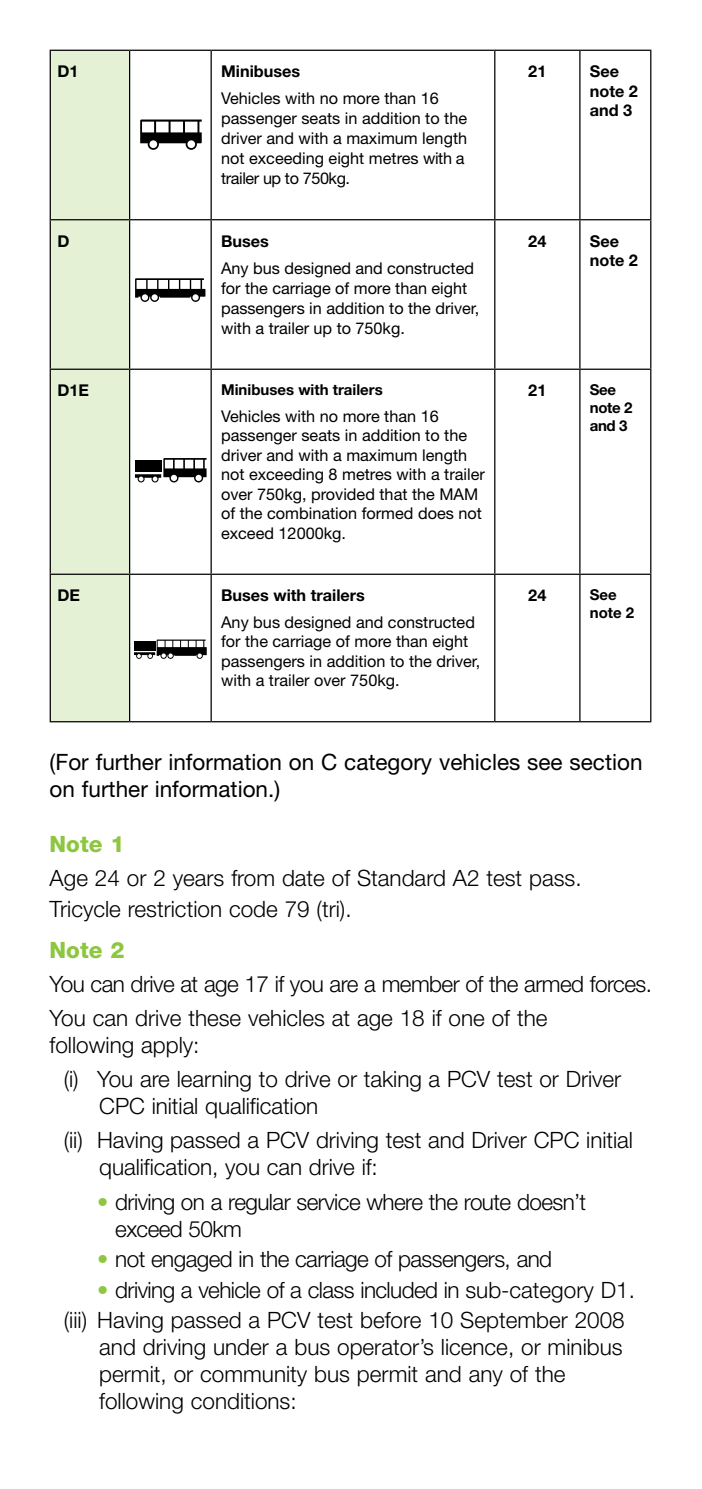
<style>
.page{position:relative;width:702px;height:1489px;background:#fff}
.page>*{position:absolute;margin:0;border:0;box-sizing:border-box;transform-origin:0 0}
.t1{font:300 22.5px/30.5px "Helvetica Neue";letter-spacing:-.005em;color:#000}
.t2{font:300 22.5px/34px "Helvetica Neue";letter-spacing:-.025em;color:#000}
.t3{font:22.5px/27px "Helvetica Neue";color:#000}
.t4{font:800 22.5px "Helvetica Neue";color:#8dc63f}
.t5{font:16.25px/19.5px "Helvetica Neue";color:#000}
.t6{font:700 16.25px/19.5px "Helvetica Neue";color:#000}
.t7{font:700 15px/18px "Helvetica Neue";color:#000}
.t8{font:700 15px/18px "Helvetica Neue";letter-spacing:-.025em;color:#000}
.s1{color:#8dc63f}
</style>
<div class="page">
<div style="left:51px;top:51px;width:78px;height:670px;background:#e5f1d4"></div>
<svg style="left:130px;top:51px;width:520px;height:670px"></svg>
<hr style="left:50px;top:50px;width:80px;height:1px;background:#000">
<hr style="left:50px;top:51px;width:1px;height:168px;background:#000">
<hr style="left:130px;top:50px;width:81px;height:1px;background:#000">
<hr style="left:129px;top:51px;width:1px;height:168px;background:#000">
<hr style="left:211px;top:50px;width:284px;height:1px;background:#000">
<hr style="left:210px;top:51px;width:2px;height:168px;background:#000">
<hr style="left:495px;top:50px;width:85px;height:1px;background:#000">
<hr style="left:494px;top:51px;width:1px;height:168px;background:#000">
<hr style="left:580px;top:50px;width:71px;height:1px;background:#000">
<hr style="left:579px;top:51px;width:1px;height:168px;background:#000">
<hr style="left:650px;top:51px;width:1px;height:168px;background:#000">
<hr style="left:50px;top:219px;width:80px;height:1px;background:#000">
<hr style="left:50px;top:220px;width:1px;height:148px;background:#000">
<hr style="left:130px;top:219px;width:81px;height:1px;background:#000">
<hr style="left:129px;top:220px;width:1px;height:148px;background:#000">
<hr style="left:211px;top:219px;width:284px;height:1px;background:#000">
<hr style="left:210px;top:220px;width:2px;height:148px;background:#000">
<hr style="left:495px;top:219px;width:85px;height:1px;background:#000">
<hr style="left:494px;top:220px;width:1px;height:148px;background:#000">
<hr style="left:580px;top:219px;width:71px;height:1px;background:#000">
<hr style="left:579px;top:220px;width:1px;height:148px;background:#000">
<hr style="left:650px;top:220px;width:1px;height:148px;background:#000">
<hr style="left:50px;top:368px;width:80px;height:2px;background:#000">
<hr style="left:50px;top:370px;width:1px;height:203px;background:#000">
<hr style="left:130px;top:368px;width:81px;height:2px;background:#000">
<hr style="left:129px;top:370px;width:1px;height:203px;background:#000">
<hr style="left:211px;top:368px;width:284px;height:2px;background:#000">
<hr style="left:210px;top:370px;width:2px;height:203px;background:#000">
<hr style="left:495px;top:368px;width:85px;height:2px;background:#000">
<hr style="left:494px;top:370px;width:1px;height:203px;background:#000">
<hr style="left:580px;top:368px;width:71px;height:2px;background:#000">
<hr style="left:579px;top:370px;width:1px;height:203px;background:#000">
<hr style="left:650px;top:370px;width:1px;height:203px;background:#000">
<hr style="left:50px;top:573px;width:80px;height:2px;background:#000">
<hr style="left:50px;top:575px;width:1px;height:146px;background:#000">
<hr style="left:130px;top:573px;width:81px;height:2px;background:#000">
<hr style="left:129px;top:575px;width:1px;height:146px;background:#000">
<hr style="left:211px;top:573px;width:284px;height:2px;background:#000">
<hr style="left:210px;top:575px;width:2px;height:146px;background:#000">
<hr style="left:495px;top:573px;width:85px;height:2px;background:#000">
<hr style="left:494px;top:575px;width:1px;height:146px;background:#000">
<hr style="left:580px;top:573px;width:71px;height:2px;background:#000">
<hr style="left:579px;top:575px;width:1px;height:146px;background:#000">
<hr style="left:650px;top:575px;width:1px;height:146px;background:#000">
<hr style="left:50px;top:721px;width:80px;height:1px;background:#000">
<hr style="left:130px;top:721px;width:81px;height:1px;background:#000">
<hr style="left:211px;top:721px;width:284px;height:1px;background:#000">
<hr style="left:495px;top:721px;width:85px;height:1px;background:#000">
<hr style="left:580px;top:721px;width:71px;height:1px;background:#000">
<svg style="left:140px;top:119px;width:62px;height:31px"></svg>
<svg style="left:135px;top:278px;width:70px;height:24px"></svg>
<svg style="left:135px;top:458px;width:71px;height:24px"></svg>
<div style="left:135px;top:460px;width:26px;height:12px;background:#000"></div>
<svg style="left:134px;top:639px;width:73px;height:20px"></svg>
<p class="t6" style="left:57px;top:61px;width:23px">D1</p>
<p class="t6" style="left:221px;top:61px;width:81px">Minibuses</p>
<p class="t5" style="left:221px;top:88px;width:247px">Vehicles with no more than 16 passenger seats in addition to the driver and with a maximum length not exceeding eight metres with a trailer up to 750kg.</p>
<p class="t6" style="left:57px;top:231px;width:14px">D</p>
<p class="t6" style="left:221px;top:231px;width:49px">Buses</p>
<p class="t5" style="left:221px;top:258px;width:259px">Any bus designed and constructed for the carriage of more than eight passengers in addition to the driver, with a trailer up to 750kg.</p>
<p class="t6" style="left:57px;top:380px;width:33px">D1E</p>
<p class="t7" style="left:221px;top:380px;width:163px">Minibuses with trailers</p>
<p class="t5" style="left:221px;top:406px;width:265px">Vehicles with no more than 16 passenger seats in addition to the driver and with a maximum length not exceeding 8 metres with a trailer over 750kg, provided that the MAM of the combination formed does not exceed 12000kg.</p>
<p class="t6" style="left:57px;top:585px;width:24px">DE</p>
<p class="t6" style="left:221px;top:585px;width:145px">Buses with trailers</p>
<p class="t5" style="left:221px;top:612px;width:261px">Any bus designed and constructed for the carriage of more than eight passengers in addition to the driver, with a trailer over 750kg.</p>
<p class="t6" style="left:528px;top:61px;width:20px">21</p>
<p class="t6" style="left:589px;top:61px;width:50px">See note 2 and 3</p>
<p class="t6" style="left:528px;top:231px;width:20px">24</p>
<p class="t6" style="left:589px;top:231px;width:50px">See note 2</p>
<p class="t6" style="left:528px;top:380px;width:20px">21</p>
<p class="t8" style="left:589px;top:380px;width:44px">See note 2 and 3</p>
<p class="t6" style="left:528px;top:585px;width:20px">24</p>
<p class="t7" style="left:589px;top:585px;width:46px">See note 2</p>
<h1 class="t3" style="left:50px;top:747px;width:594px">(For further information on C category vehicles see section on further information.)</h1>
<h1 class="t4" style="left:50px;top:830px;width:76px">Note 1</h1>
<h1 class="t1" style="left:50px;top:862px;width:533px">Age 24 or 2 years from date of Standard A2 test pass.<br>Tricycle restriction code 79 (tri).</h1>
<h1 class="t4" style="left:50px;top:936px;width:76px">Note 2</h1>
<h1 class="t2" style="left:50px;top:966px;width:604px">You can drive at age 17 if you are a member of the armed forces.<br>You can drive these vehicles at age 18 if one of the</h1>
<h1 class="t1" style="left:64px;top:1027px;width:559px;line-height:34px;text-indent:-14px">following apply:<br>(i) You are learning to drive or taking a PCV test or Driver</h1>
<h1 class="t1" style="left:64px;top:1088px;width:570px;line-height:34px;text-indent:35px">CPC initial qualification<br>(ii) Having passed a PCV driving test and Driver CPC initial</h1>
<h1 class="t1" style="left:99px;top:1151px;width:280px">qualification, you can drive if:</h1>
<h1 class="t2" style="left:115px;top:1187px;width:472px;line-height:27px;text-indent:-18px"><span class="s1">•</span> driving on a regular service where the route doesn’t exceed 50km</h1>
<h1 class="t2" style="left:97px;top:1241px;width:456px"><span class="s1">•</span> not engaged in the carriage of passengers, and</h1>
<h1 class="t1" style="left:64px;top:1273px;width:572px;text-indent:33px"><span class="s1">•</span> driving a vehicle of a class included in sub-category D1. (iii) Having passed a PCV test before 10 September 2008</h1>
<h1 class="t1" style="left:99px;top:1332px;width:525px;line-height:27px">and driving under a bus operator’s licence, or minibus permit, or community bus permit and any of the following conditions:</h1>
</div>
